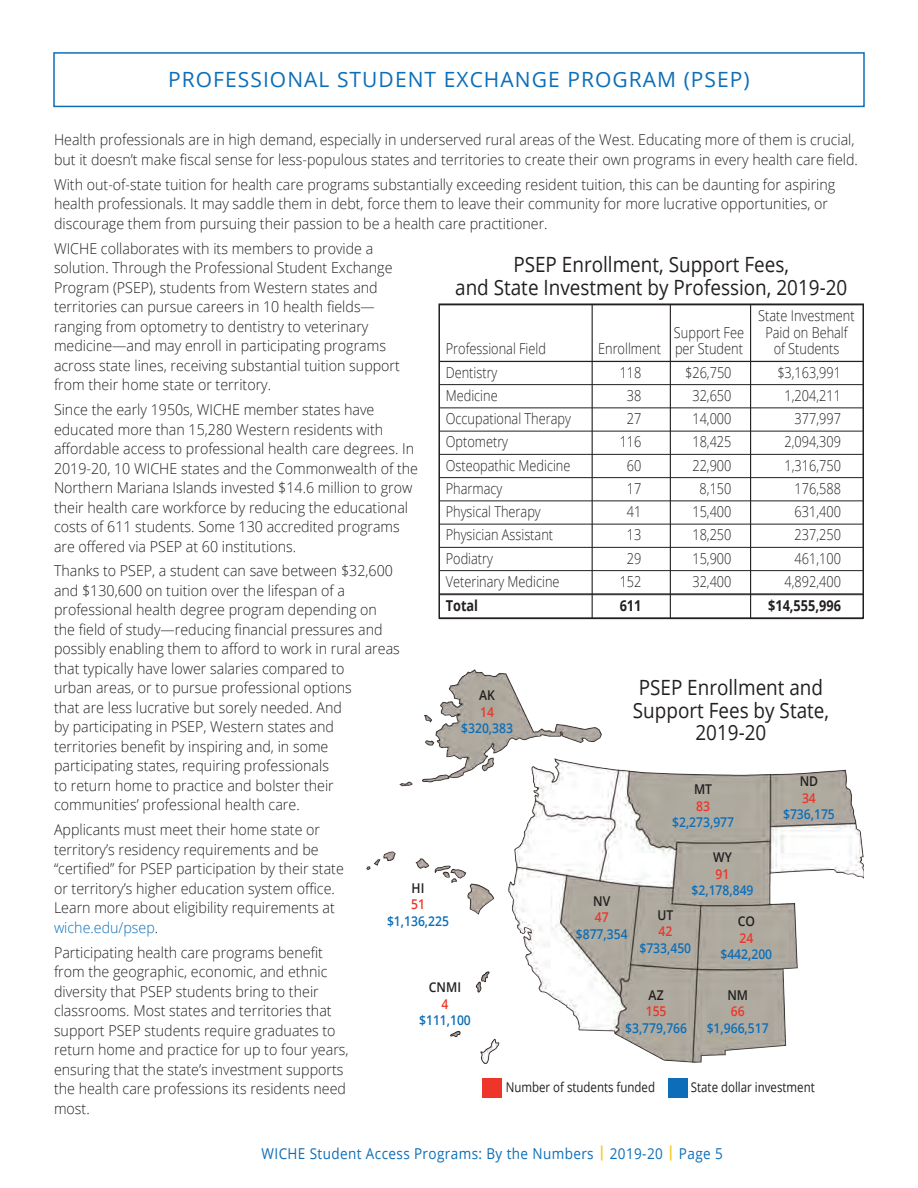
<style>
.page{position:relative;width:918px;height:1188px;background:#fff}
.page>*{position:absolute;margin:0;border:0;box-sizing:border-box;transform-origin:0 0}
.t1{font:21px/22.5px "Open Sans";color:#231f20;text-align:center;scale:.9 1}
.t2{font:21px "Open Sans";letter-spacing:.05em;color:#0c6eb8}
.t3{font:300 15px/19.5px "Open Sans";color:#231f20;scale:.95 1}
.t4{font:300 15px "Open Sans";color:#231f20;scale:.85 1}
.t5{font:15px "Open Sans";letter-spacing:.03em;color:#0c6eb8;scale:.9 1}
.t6{font:700 15px "Open Sans";color:#231f20;scale:.85 1}
.t7{font:600 13.5px "Open Sans";color:#0c6eb8;scale:.9 1}
.t8{font:13.5px "Open Sans";color:#231f20;scale:.85 1}
.t9{font:600 13.5px "Open Sans";color:#231f20;scale:.9 1}
.t10{font:600 13.5px "Open Sans";color:#ee3529;scale:.9 1}
.s1{color:#0c6eb8}
.s2{font-weight:700;color:#f5ca21}
</style>
<div class="page">
<div style="left:438px;top:303px;width:426px;height:316px;border:2px solid #231f20"></div>
<hr style="left:439px;top:304px;width:424px;height:1px;background:#231f20">
<hr style="left:439px;top:361px;width:424px;height:1px;background:#231f20">
<hr style="left:439px;top:384px;width:424px;height:1px;background:#231f20">
<hr style="left:439px;top:408px;width:424px;height:1px;background:#231f20">
<hr style="left:439px;top:431px;width:424px;height:1px;background:#231f20">
<hr style="left:439px;top:454px;width:424px;height:1px;background:#231f20">
<hr style="left:439px;top:477px;width:424px;height:1px;background:#231f20">
<hr style="left:439px;top:501px;width:424px;height:1px;background:#231f20">
<hr style="left:439px;top:524px;width:424px;height:1px;background:#231f20">
<hr style="left:439px;top:547px;width:424px;height:1px;background:#231f20">
<hr style="left:439px;top:570px;width:424px;height:1px;background:#231f20">
<hr style="left:439px;top:594px;width:424px;height:1px;background:#231f20">
<hr style="left:439px;top:618px;width:424px;height:1px;background:#231f20">
<hr style="left:750px;top:305px;width:1px;height:314px;background:#231f20">
<hr style="left:670px;top:305px;width:1px;height:314px;background:#231f20">
<hr style="left:592px;top:305px;width:1px;height:314px;background:#231f20">
<div style="left:53px;top:52px;width:812px;height:55px;border:2px solid #0c6eb8"></div>
<img style="left:366px;top:670px;width:498px;height:394px">
<div style="left:483px;top:1079px;width:19px;height:19px;background:#ee3529"></div>
<div style="left:669px;top:1079px;width:19px;height:19px;background:#0c6eb8"></div>
<h1 class="t2" style="left:168px;top:65px;width:583px">PROFESSIONAL STUDENT EXCHANGE PROGRAM (PSEP)</h1>
<p class="t3" style="left:54px;top:130px;width:848px">Health professionals are in high demand, especially in underserved rural areas of the West. Educating more of them is crucial, but it doesn’t make fiscal sense for less-populous states and territories to create their own programs in every health care field.</p>
<p class="t3" style="left:54px;top:174px;width:824px">With out-of-state tuition for health care programs substantially exceeding resident tuition, this can be daunting for aspiring health professionals. It may saddle them in debt, force them to leave their community for more lucrative opportunities, or discourage them from pursuing their passion to be a health care practitioner.</p>
<p class="t3" style="left:54px;top:238px;width:366px">WICHE collaborates with its members to provide a solution. Through the Professional Student Exchange Program (PSEP), students from Western states and territories can pursue careers in 10 health fields— ranging from optometry to dentistry to veterinary medicine—and may enroll in participating programs across state lines, receiving substantial tuition support from their home state or territory.</p>
<p class="t3" style="left:54px;top:400px;width:385px">Since the early 1950s, WICHE member states have educated more than 15,280 Western residents with affordable access to professional health care degrees. In 2019-20, 10 WICHE states and the Commonwealth of the Northern Mariana Islands invested $14.6 million to grow their health care workforce by reducing the educational costs of 611 students. Some 130 accredited programs are offered via PSEP at 60 institutions.</p>
<p class="t3" style="left:54px;top:561px;width:366px">Thanks to PSEP, a student can save between $32,600 and $130,600 on tuition over the lifespan of a professional health degree program depending on the field of study—reducing financial pressures and possibly enabling them to afford to work in rural areas that typically have lower salaries compared to<br>urban areas, or to pursue professional options<br>that are less lucrative but sorely needed. And<br>by participating in PSEP, Western states and territories benefit by inspiring and, in some participating states, requiring professionals<br>to return home to practice and bolster their communities’ professional health care.</p>
<p class="t3" style="left:54px;top:820px;width:307px">Applicants must meet their home state or territory’s residency requirements and be “certified” for PSEP participation by their state or territory’s higher education system office.<br>Learn more about eligibility requirements at <span class="s1">wiche.edu/psep</span>.</p>
<p class="t3" style="left:54px;top:942px;width:312px">Participating health care programs benefit from the geographic, economic, and ethnic diversity that PSEP students bring to their classrooms. Most states and territories that support PSEP students require graduates to return home and practice for up to four years, ensuring that the state’s investment supports the health care professions its residents need most.</p>
<h1 class="t1" style="left:455px;top:253px;width:437px">PSEP Enrollment, Support Fees,<br>and State Investment by Profession, 2019-20</h1>
<p class="t4" style="left:758px;top:306px;width:115px">State Investment</p>
<p class="t4" style="left:674px;top:322px;width:84px">Support Fee</p>
<p class="t4" style="left:765px;top:322px;width:98px">Paid on Behalf</p>
<p class="t4" style="left:446px;top:339px;width:119px">Professional Field</p>
<p class="t4" style="left:598px;top:339px;width:172px">Enrollment per Student</p>
<p class="t4" style="left:774px;top:339px;width:79px">of Students</p>
<p class="t4" style="left:446px;top:362px;width:62px">Dentistry</p>
<p class="t4" style="left:620px;top:362px;width:27px">118</p>
<p class="t4" style="left:685px;top:362px;width:56px">$26,750</p>
<p class="t4" style="left:777px;top:362px;width:76px">$3,163,991</p>
<p class="t4" style="left:446px;top:385px;width:63px">Medicine</p>
<p class="t4" style="left:627px;top:385px;width:19px">38</p>
<p class="t4" style="left:692px;top:385px;width:48px">32,650</p>
<p class="t4" style="left:785px;top:385px;width:68px">1,204,211</p>
<p class="t4" style="left:446px;top:408px;width:149px">Occupational Therapy</p>
<p class="t4" style="left:627px;top:408px;width:19px">27</p>
<p class="t4" style="left:692px;top:408px;width:48px">14,000</p>
<p class="t4" style="left:795px;top:408px;width:56px">377,997</p>
<p class="t4" style="left:446px;top:432px;width:75px">Optometry</p>
<p class="t4" style="left:620px;top:432px;width:27px">116</p>
<p class="t4" style="left:692px;top:432px;width:48px">18,425</p>
<p class="t4" style="left:785px;top:432px;width:68px">2,094,309</p>
<p class="t4" style="left:446px;top:455px;width:148px">Osteopathic Medicine</p>
<p class="t4" style="left:627px;top:455px;width:19px">60</p>
<p class="t4" style="left:692px;top:455px;width:48px">22,900</p>
<p class="t4" style="left:785px;top:455px;width:68px">1,316,750</p>
<p class="t4" style="left:446px;top:478px;width:68px">Pharmacy</p>
<p class="t4" style="left:627px;top:478px;width:19px">17</p>
<p class="t4" style="left:700px;top:478px;width:39px">8,150</p>
<p class="t4" style="left:795px;top:478px;width:56px">176,588</p>
<p class="t4" style="left:446px;top:501px;width:113px">Physical Therapy</p>
<p class="t4" style="left:627px;top:501px;width:19px">41</p>
<p class="t4" style="left:692px;top:501px;width:48px">15,400</p>
<p class="t4" style="left:795px;top:501px;width:56px">631,400</p>
<p class="t4" style="left:446px;top:525px;width:128px">Physician Assistant</p>
<p class="t4" style="left:627px;top:525px;width:19px">13</p>
<p class="t4" style="left:692px;top:525px;width:48px">18,250</p>
<p class="t4" style="left:795px;top:525px;width:56px">237,250</p>
<p class="t4" style="left:446px;top:548px;width:57px">Podiatry</p>
<p class="t4" style="left:627px;top:548px;width:19px">29</p>
<p class="t4" style="left:692px;top:548px;width:48px">15,900</p>
<p class="t4" style="left:795px;top:548px;width:56px">461,100</p>
<p class="t4" style="left:446px;top:571px;width:135px">Veterinary Medicine</p>
<p class="t4" style="left:620px;top:571px;width:27px">152</p>
<p class="t4" style="left:692px;top:571px;width:48px">32,400</p>
<p class="t4" style="left:785px;top:571px;width:68px">4,892,400</p>
<p class="t6" style="left:446px;top:595px;width:40px">Total</p>
<p class="t6" style="left:620px;top:595px;width:27px">611</p>
<p class="t6" style="left:768px;top:595px;width:87px">$14,555,996</p>
<h1 class="t1" style="left:633px;top:676px;width:220px">PSEP Enrollment and<br>Support Fees by State,<br>2019-20</h1>
<p class="t9" style="left:479px;top:686px;width:19px">AK</p>
<p class="t10" style="left:480px;top:703px;width:17px">14</p>
<p class="t7" style="left:461px;top:719px;width:59px">$320,383</p>
<p class="t9" style="left:800px;top:772px;width:22px">ND</p>
<p class="t10" style="left:802px;top:788px;width:17px">34</p>
<p class="t7" style="left:783px;top:805px;width:59px">$736,175</p>
<p class="t9" style="left:694px;top:780px;width:22px">MT</p>
<p class="t10" style="left:696px;top:797px;width:17px">83</p>
<p class="t7" style="left:672px;top:813px;width:70px">$2,273,977</p>
<p class="t9" style="left:713px;top:848px;width:22px">WY</p>
<p class="t10" style="left:716px;top:865px;width:17px">91</p>
<p class="t7" style="left:692px;top:881px;width:70px">$2,178,849</p>
<p class="t9" style="left:412px;top:879px;width:16px">HI</p>
<p class="t10" style="left:411px;top:895px;width:17px">51</p>
<p class="t7" style="left:387px;top:912px;width:70px">$1,136,225</p>
<p class="t9" style="left:593px;top:891px;width:20px">NV</p>
<p class="t10" style="left:595px;top:908px;width:17px">47</p>
<p class="t7" style="left:576px;top:924px;width:59px">$877,354</p>
<p class="t9" style="left:657px;top:906px;width:19px">UT</p>
<p class="t10" style="left:658px;top:922px;width:17px">42</p>
<p class="t7" style="left:639px;top:939px;width:59px">$733,450</p>
<p class="t9" style="left:738px;top:912px;width:21px">CO</p>
<p class="t10" style="left:739px;top:929px;width:17px">24</p>
<p class="t7" style="left:720px;top:945px;width:59px">$442,200</p>
<p class="t9" style="left:429px;top:978px;width:37px">CNMI</p>
<p class="t10" style="left:442px;top:994px;width:9px">4</p>
<p class="t7" style="left:419px;top:1011px;width:59px">$111,100</p>
<p class="t9" style="left:649px;top:985px;width:18px">AZ</p>
<p class="t10" style="left:646px;top:1002px;width:25px">155</p>
<p class="t7" style="left:625px;top:1018px;width:70px">$3,779,766</p>
<p class="t9" style="left:727px;top:985px;width:25px">NM</p>
<p class="t10" style="left:731px;top:1002px;width:17px">66</p>
<p class="t7" style="left:707px;top:1018px;width:70px">$1,966,517</p>
<p class="t8" style="left:506px;top:1078px;width:177px">Number of students funded</p>
<p class="t8" style="left:691px;top:1078px;width:147px">State dollar investment</p>
<p class="t5" style="left:262px;top:1143px;width:514px">WICHE Student Access Programs: By the Numbers <span class="s2">|</span> 2019-20 <span class="s2">|</span> Page 5</p>
</div>
